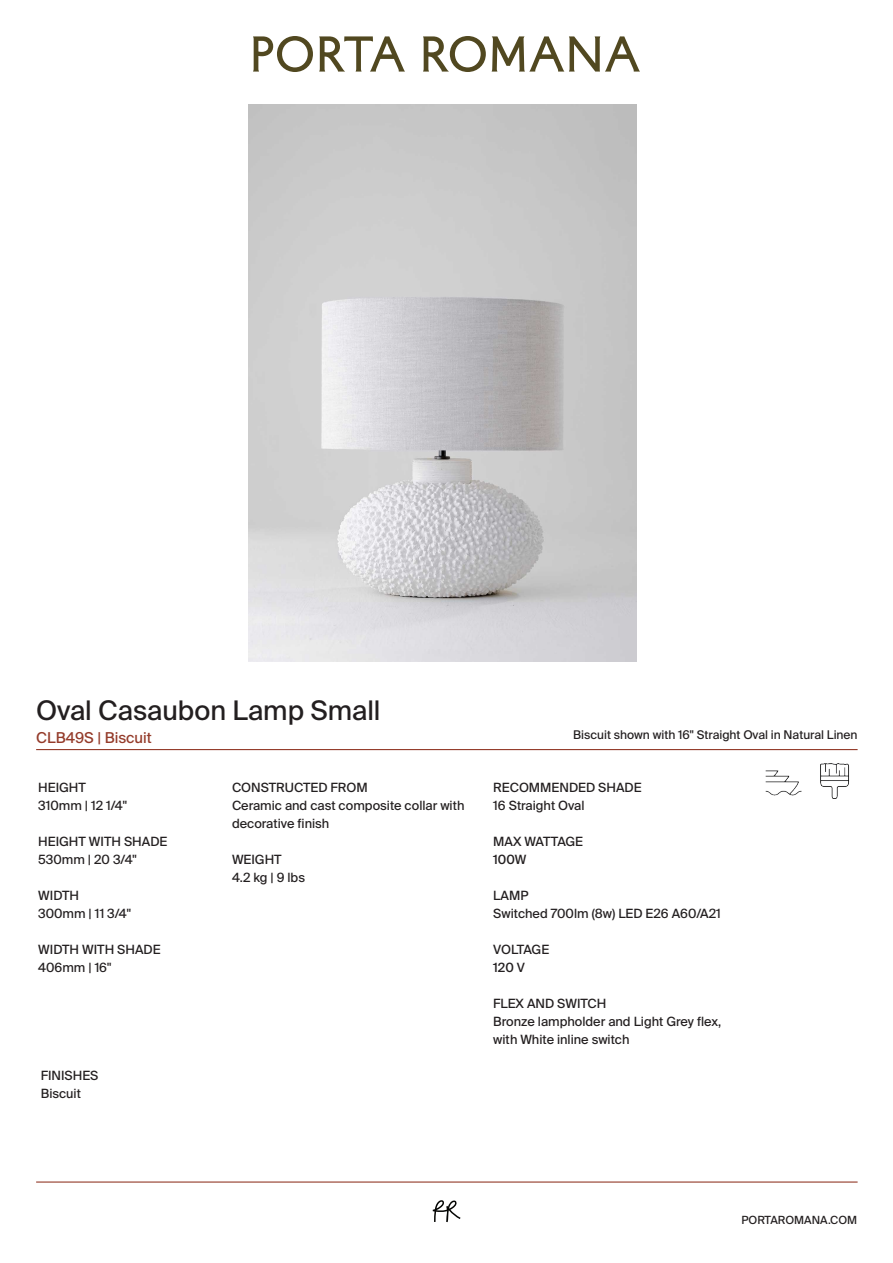
<style>
.page{position:relative;width:893px;height:1263px;background:#fff}
.page>*{position:absolute;margin:0;border:0;box-sizing:border-box;transform-origin:0 0}
.t1{font:27px "Suisse Intl";color:#231f20}
.t2{font:15px "Suisse Intl";color:#943b2a}
.t3{font:12.75px/18px "Suisse Intl";color:#231f20}
.t4{font:12px "Suisse Intl";color:#231f20}
.t5{font:11.25px "Suisse Intl";color:#231f20}
</style>
<div class="page">
<hr style="left:36px;top:749px;width:822px;height:1px;background:#943b2a">
<svg style="left:253px;top:36px;width:60px;height:36px"></svg>
<svg style="left:319px;top:36px;width:86px;height:36px"></svg>
<svg style="left:423px;top:36px;width:63px;height:36px"></svg>
<svg style="left:492px;top:36px;width:148px;height:36px"></svg>
<svg style="left:433px;top:1200px;width:27px;height:22px"></svg>
<hr style="left:36px;top:1181px;width:822px;height:1px;background:#943b2a">
<img style="left:820px;top:763px;width:29px;height:35px">
<img style="left:765px;top:770px;width:37px;height:26px">
<img style="left:249px;top:104px;width:387px;height:558px">
<h1 class="t1" style="left:36px;top:695px;width:346px">Oval Casaubon Lamp Small</h1>
<p class="t2" style="left:36px;top:729px;width:117px">CLB49S | Biscuit</p>
<p class="t4" style="left:573px;top:727px;width:286px">Biscuit shown with 16" Straight Oval in Natural Linen</p>
<p class="t3" style="left:38px;top:779px;width:90px">HEIGHT<br>310mm | 12 1/4"</p>
<p class="t3" style="left:38px;top:833px;width:131px">HEIGHT WITH SHADE<br>530mm | 20 3/4"</p>
<p class="t3" style="left:38px;top:887px;width:94px">WIDTH<br>300mm | 11 3/4"</p>
<p class="t3" style="left:38px;top:941px;width:124px">WIDTH WITH SHADE<br>406mm | 16"</p>
<p class="t3" style="left:41px;top:1067px;width:59px">FINISHES<br>Biscuit</p>
<p class="t3" style="left:232px;top:779px;width:234px">CONSTRUCTED FROM<br>Ceramic and cast composite collar with decorative finish</p>
<p class="t3" style="left:232px;top:851px;width:75px">WEIGHT<br>4.2 kg | 9 lbs</p>
<p class="t3" style="left:493px;top:779px;width:150px">RECOMMENDED SHADE<br>16 Straight Oval</p>
<p class="t3" style="left:493px;top:833px;width:91px">MAX WATTAGE<br>100W</p>
<p class="t3" style="left:493px;top:887px;width:229px">LAMP<br>Switched 700lm (8w) LED E26 A60/A21</p>
<p class="t3" style="left:493px;top:941px;width:57px">VOLTAGE<br>120 V</p>
<p class="t3" style="left:493px;top:995px;width:230px">FLEX AND SWITCH<br>Bronze lampholder and Light Grey flex, with White inline switch</p>
<p class="t5" style="left:741px;top:1213px;width:117px">PORTAROMANA.COM</p>
</div>
